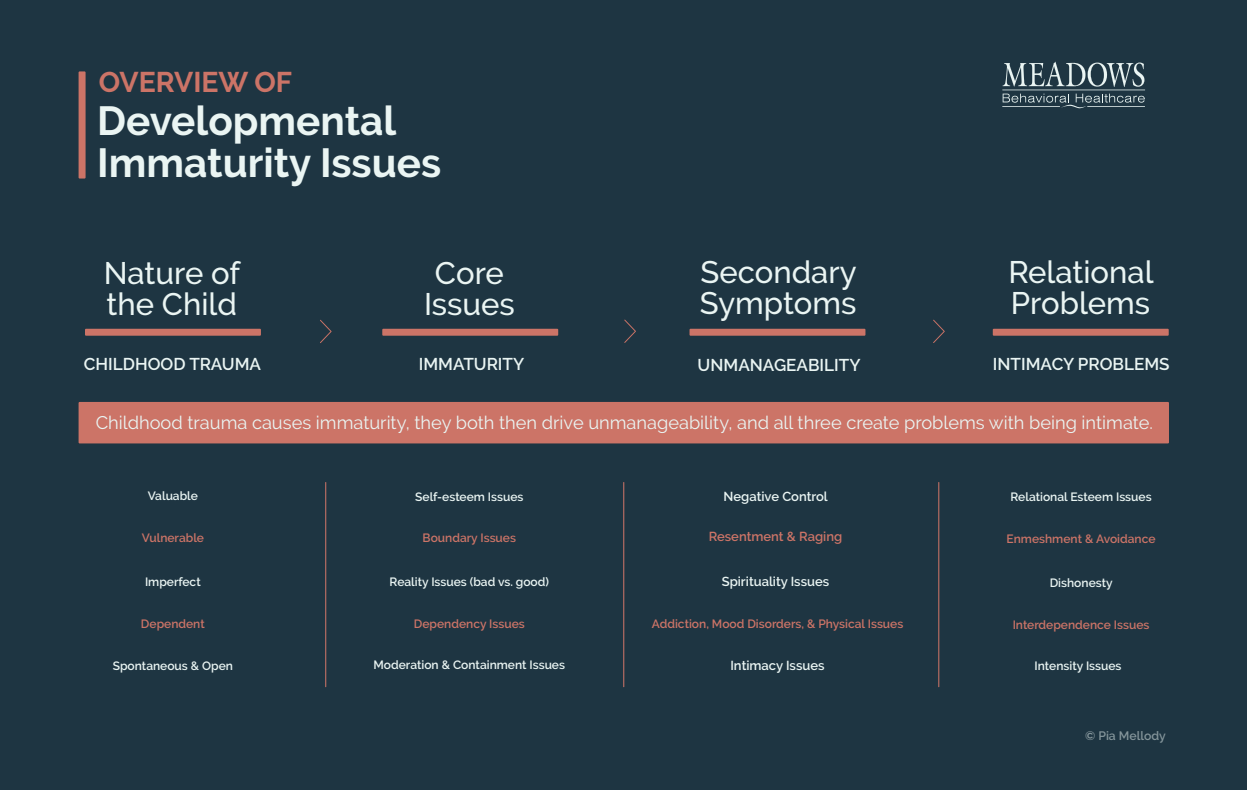
<style>
.page{position:relative;width:1247px;height:790px;background:#fff}
.page>*{position:absolute;margin:0;border:0;box-sizing:border-box;transform-origin:0 0}
.t1{font:700 40.5px/42px "Raleway";color:#eaf5f3}
.t2{font:500 31px/31px "Raleway";color:#eaf5f3}
.t3{font:700 28.4px "Raleway";color:#cc7467}
.t4{font:18.2px "Raleway";color:#eaf5f3}
.t5{font:600 17.1px "Raleway";color:#eaf5f3}
.t6{font:600 13px "Raleway";color:#eaf5f3}
.t7{font:600 13px "Raleway";color:#cc7467}
.t8{font:600 12.2px "Raleway";color:#eaf5f3}
.t9{font:600 12px "Raleway";color:#eaf5f3}
.t10{font:600 12px "Raleway";color:#cc7467}
</style>
<div class="page">
<div style="left:0;top:0;width:1247px;height:789px;background:#1e3542"></div>
<svg style="left:320px;top:319px;width:12px;height:24px"></svg>
<div style="left:79px;top:71px;width:7px;height:107px;background:#cc7467"></div>
<div style="left:689px;top:328px;width:176px;height:7px;background:#cc7467"></div>
<svg style="left:624px;top:319px;width:12px;height:24px"></svg>
<svg style="left:933px;top:319px;width:12px;height:24px"></svg>
<div style="left:85px;top:328px;width:176px;height:7px;background:#cc7467"></div>
<div style="left:382px;top:328px;width:176px;height:7px;background:#cc7467"></div>
<div style="left:993px;top:328px;width:176px;height:7px;background:#cc7467"></div>
<div style="left:79px;top:402px;width:1090px;height:41px;background:#cc7467"></div>
<svg style="left:1003px;top:62px;width:141px;height:25px"></svg>
<svg style="left:1003px;top:94px;width:142px;height:14px"></svg>
<hr style="left:1002px;top:89px;width:143px;height:1px;background:#eaf5f3">
<hr style="left:1002px;top:106px;width:58px;height:1px;background:#eaf5f3">
<hr style="left:1087px;top:106px;width:58px;height:1px;background:#eaf5f3">
<hr style="left:325px;top:482px;width:1px;height:205px;background:#cc7467">
<hr style="left:623px;top:482px;width:1px;height:205px;background:#cc7467">
<hr style="left:938px;top:482px;width:1px;height:205px;background:#cc7467">
<h3 class="t3" style="left:99px;top:71px;width:195px">OVERVIEW OF</h3>
<h1 class="t1" style="left:97px;top:103px;width:346px">Developmental<br>Immaturity Issues</h1>
<h2 class="t2" style="left:104px;top:260px;width:138px">Nature of the Child</h2>
<h2 class="t2" style="left:424px;top:260px;width:92px;text-align:center">Core<br>Issues</h2>
<h2 class="t2" style="left:700px;top:260px;width:158px">Secondary<br>Symptoms</h2>
<h2 class="t2" style="left:1008px;top:260px;width:147px">Relational<br>Problems</h2>
<h3 class="t5" style="left:84px;top:357px;width:179px">CHILDHOOD TRAUMA</h3>
<h3 class="t5" style="left:419px;top:357px;width:107px">IMMATURITY</h3>
<h3 class="t5" style="left:698px;top:358px;width:164px">UNMANAGEABILITY</h3>
<h3 class="t5" style="left:993px;top:357px;width:178px">INTIMACY PROBLEMS</h3>
<h3 class="t4" style="left:96px;top:415px;width:1059px">Childhood trauma causes immaturity, they both then drive unmanageability, and all three create problems with being intimate.</h3>
<p class="t9" style="left:148px;top:491px;width:52px">Valuable</p>
<p class="t10" style="left:142px;top:533px;width:64px">Vulnerable</p>
<p class="t9" style="left:145px;top:576px;width:57px">Imperfect</p>
<p class="t10" style="left:141px;top:618px;width:65px">Dependent</p>
<p class="t9" style="left:113px;top:660px;width:122px">Spontaneous &amp; Open</p>
<p class="t9" style="left:415px;top:491px;width:110px">Self-esteem Issues</p>
<p class="t6" style="left:724px;top:490px;width:106px">Negative Control</p>
<p class="t9" style="left:1010px;top:492px;width:143px">Relational Esteem Issues</p>
<p class="t10" style="left:423px;top:533px;width:95px">Boundary Issues</p>
<p class="t7" style="left:709px;top:531px;width:135px">Resentment &amp; Raging</p>
<p class="t10" style="left:1007px;top:534px;width:150px">Enmeshment &amp; Avoidance</p>
<p class="t9" style="left:390px;top:577px;width:161px">Reality Issues (bad vs. good)</p>
<p class="t6" style="left:722px;top:576px;width:109px">Spirituality Issues</p>
<p class="t9" style="left:1050px;top:578px;width:65px">Dishonesty</p>
<p class="t10" style="left:414px;top:619px;width:112px">Dependency Issues</p>
<p class="t10" style="left:652px;top:619px;width:253px">Addiction, Mood Disorders, &amp; Physical Issues</p>
<p class="t10" style="left:1013px;top:619px;width:138px">Interdependence Issues</p>
<p class="t9" style="left:374px;top:659px;width:193px">Moderation &amp; Containment Issues</p>
<p class="t6" style="left:730px;top:660px;width:96px">Intimacy Issues</p>
<p class="t9" style="left:1035px;top:660px;width:88px">Intensity Issues</p>
<p class="t8" style="left:1085px;top:731px;width:82px">© Pia Mellody</p>
</div>
